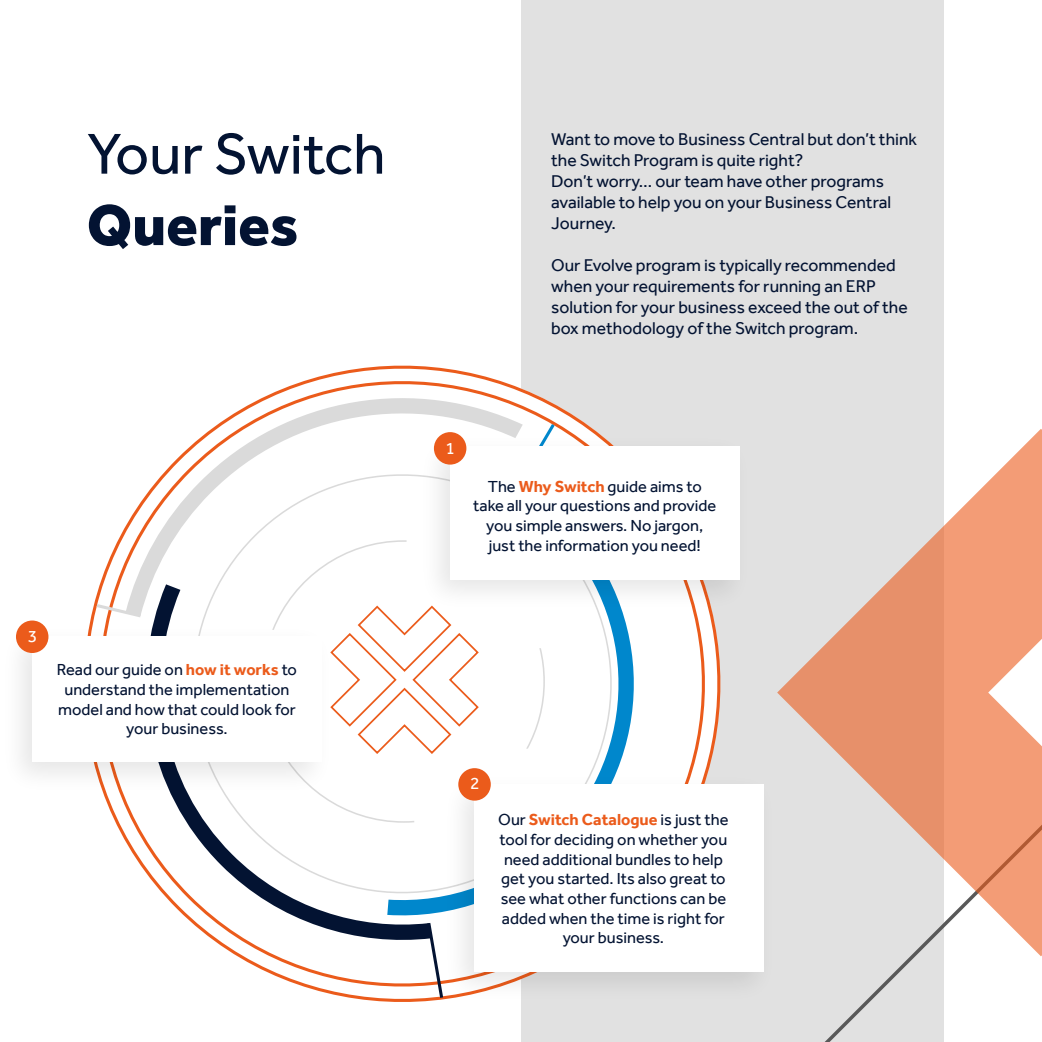
<style>
.page{position:relative;width:1042px;height:1042px;background:#fff}
.page>*{position:absolute;margin:0;border:0;box-sizing:border-box;transform-origin:0 0}
.t1{font:59.5px "Effra";color:#031332}
.t2{font:800 59.5px "Effra";color:#031332}
.t3{font:17.5px/21px "Effra";color:#031332}
.t4{font:17.5px "Effra";color:#fff}
.t5{font:16.45px/19.8px "Effra";color:#031332;text-align:center}
.s1{font-weight:700;color:#eb5b1b}
</style>
<div class="page">
<div style="left:521px;top:0;width:422px;height:1042px;background:#e1e1e1"></div>
<svg style="left:91px;top:365px;width:630px;height:637px"></svg>
<svg style="left:510px;top:424px;width:44px;height:2px"></svg>
<svg style="left:427px;top:923px;width:8px;height:75px"></svg>
<svg style="left:97px;top:604px;width:44px;height:13px"></svg>
<img style="left:410px;top:426px;width:330px;height:193px">
<div style="left:450px;top:446px;width:289px;height:133px;background:#fff"></div>
<svg style="left:272px;top:540px;width:273px;height:283px"></svg>
<svg style="left:329px;top:604px;width:151px;height:151px"></svg>
<img style="left:435px;top:764px;width:329px;height:238px">
<div style="left:474px;top:784px;width:290px;height:187px;background:#fff"></div>
<img style="left:16px;top:617px;width:326px;height:185px">
<div style="left:32px;top:637px;width:290px;height:125px;background:#fff"></div>
<svg style="left:777px;top:429px;width:265px;height:527px"></svg>
<div style="left:434px;top:432px;width:32px;height:32px;background:#eb5b1b;border-radius:50%"></div>
<div style="left:16px;top:620px;width:32px;height:33px;background:#eb5b1b;border-radius:50%"></div>
<div style="left:458px;top:768px;width:33px;height:32px;background:#eb5b1b;border-radius:50%"></div>
<h1 class="t1" style="left:87px;top:118px;width:300px">Your Switch</h1>
<h1 class="t2" style="left:87px;top:190px;width:213px">Queries</h1>
<p class="t4" style="left:28px;top:626px;width:11px">3</p>
<p class="t5" style="left:57px;top:659px;width:241px">Read our guide on <span class="s1">how it works</span> to understand the implementation model and how that could look for your business.</p>
<p class="t3" style="left:551px;top:128px;width:367px">Want to move to Business Central but don’t think the Switch Program is quite right?<br>Don’t worry… our team have other programs available to help you on your Business Central Journey.</p>
<p class="t3" style="left:551px;top:254px;width:358px">Our Evolve program is typically recommended when your requirements for running an ERP solution for your business exceed the out of the box methodology of the Switch program.</p>
<p class="t4" style="left:445px;top:438px;width:11px">1</p>
<p class="t5" style="left:473px;top:476px;width:244px">The <span class="s1">Why Switch</span> guide aims to take all your questions and provide you simple answers. No jargon, just the information you need!</p>
<p class="t4" style="left:470px;top:773px;width:11px">2</p>
<p class="t5" style="left:498px;top:809px;width:232px">Our <span class="s1">Switch Catalogue</span> is just the tool for deciding on whether you need additional bundles to help get you started. Its also great to see what other functions can be added when the time is right for your business.</p>
</div>
